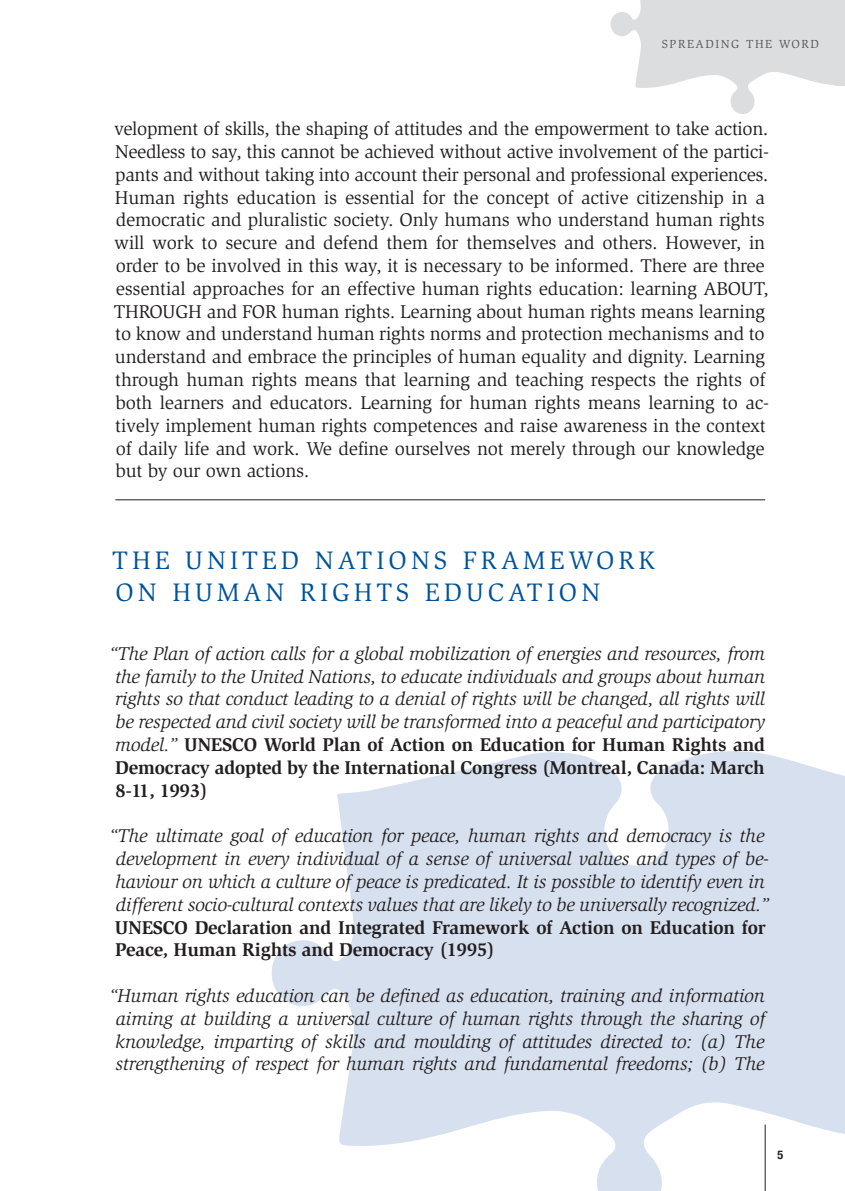
<style>
.page{position:relative;width:845px;height:1191px;background:#fff}
.page>*{position:absolute;margin:0;border:0;box-sizing:border-box;transform-origin:0 0}
.t1{font:26px "Slimbach";letter-spacing:.15em;color:#01529a}
.t2{font:19px/22.8px "Slimbach";letter-spacing:-.01em;color:#231f20}
.t3{font:italic 19px/22.8px "Slimbach";letter-spacing:-.01em;color:#231f20;text-align:justify}
.t4{font:700 19px/22.8px "Slimbach";letter-spacing:-.01em;color:#231f20}
.t5{font:12px "Slimbach";letter-spacing:.13em;color:#57585a}
.t6{font:700 condensed 12px "Helvetica Neue";color:#231f20}
.s1{font-weight:700;font-style:normal}
</style>
<div class="page">
<svg style="left:271px;top:751px;width:573px;height:439px;fill:#d7e0ef"></svg>
<hr style="left:115px;top:499px;width:649px;height:1px;background:#231f20">
<svg style="left:610px;top:0;width:235px;height:114px"></svg>
<p class="t5" style="left:661px;top:37px;width:159px">SPREADING THE WORD</p>
<p class="t2" style="left:114px;top:117px;width:656px">velopment of skills, the shaping of attitudes and the empowerment to take action.<br>Needless to say, this cannot be achieved without active involvement of the partici&shy;pants and without taking into account their personal and professional experiences.<br>Human rights education is essential for the concept of active citizenship in a democratic and pluralistic society. Only humans who understand human rights will work to secure and defend them for themselves and others. However, in order to be involved in this way, it is necessary to be informed. There are three essential approaches for an effective human rights education: learning ABOUT, THROUGH and FOR human rights. Learning about human rights means learning to know and understand human rights norms and protection mechanisms and to understand and embrace the principles of human equality and dignity. Learning through human rights means that learning and teaching respects the rights of both learners and educators. Learning for human rights means learning to ac&shy;tively implement human rights competences and raise awareness in the context of daily life and work. We define ourselves not merely through our knowledge but by our own actions.</p>
<h1 class="t1" style="left:112px;top:545px;width:39px">The</h1>
<h1 class="t1" style="left:185px;top:545px;width:20px">United</h1>
<h1 class="t1" style="left:314px;top:545px;width:43px">Nations</h1>
<h1 class="t1" style="left:462px;top:545px;width:109px">Fra mewor</h1>
<h1 class="t1" style="left:638px;top:545px;width:18px">k</h1>
<h1 class="t1" style="left:115px;top:577px;width:21px">on</h1>
<h1 class="t1" style="left:172px;top:577px;width:92px">Human</h1>
<h1 class="t1" style="left:300px;top:577px;width:39px">Rights</h1>
<h1 class="t1" style="left:425px;top:577px;width:103px">Ed ucation</h1>
<p class="t3" style="left:109px;top:642px;width:657px">“The Plan of action calls for a global mobilization of energies and resources, from the family to the United Nations, to educate individuals and groups about human rights so that conduct leading to a denial of rights will be changed, all rights will be respected and civil society will be transformed into a peaceful and participatory model.” <span class="s1">UNESCO World Plan of Action on Education for Human Rights and Democracy adopted by the International Congress (Montreal, Canada: March 8-11, 1993)</span></p>
<p class="t3" style="left:109px;top:824px;width:661px;text-align:center">“The ultimate goal of education for peace, human rights and democracy is the development in every individual of a sense of universal values and types of be&shy;haviour on which a culture of peace is predicated. It is possible to identify even in different socio-cultural contexts values that are likely to be universally recognized.”</p>
<p class="t4" style="left:115px;top:915px;width:652px">UNESCO Declaration and Integrated Framework of Action on Education for<br>Peace, Human Rights and Democracy (1995)</p>
<p class="t3" style="left:109px;top:984px;width:657px">“Human rights education can be defined as education, training and information aiming at building a universal culture of human rights through the sharing of knowledge, imparting of skills and moulding of attitudes directed to: (a) The strengthening of respect for human rights and fundamental freedoms; (b) The</p>
<p class="t6" style="left:777px;top:1144px;width:7px">5</p>
</div>
